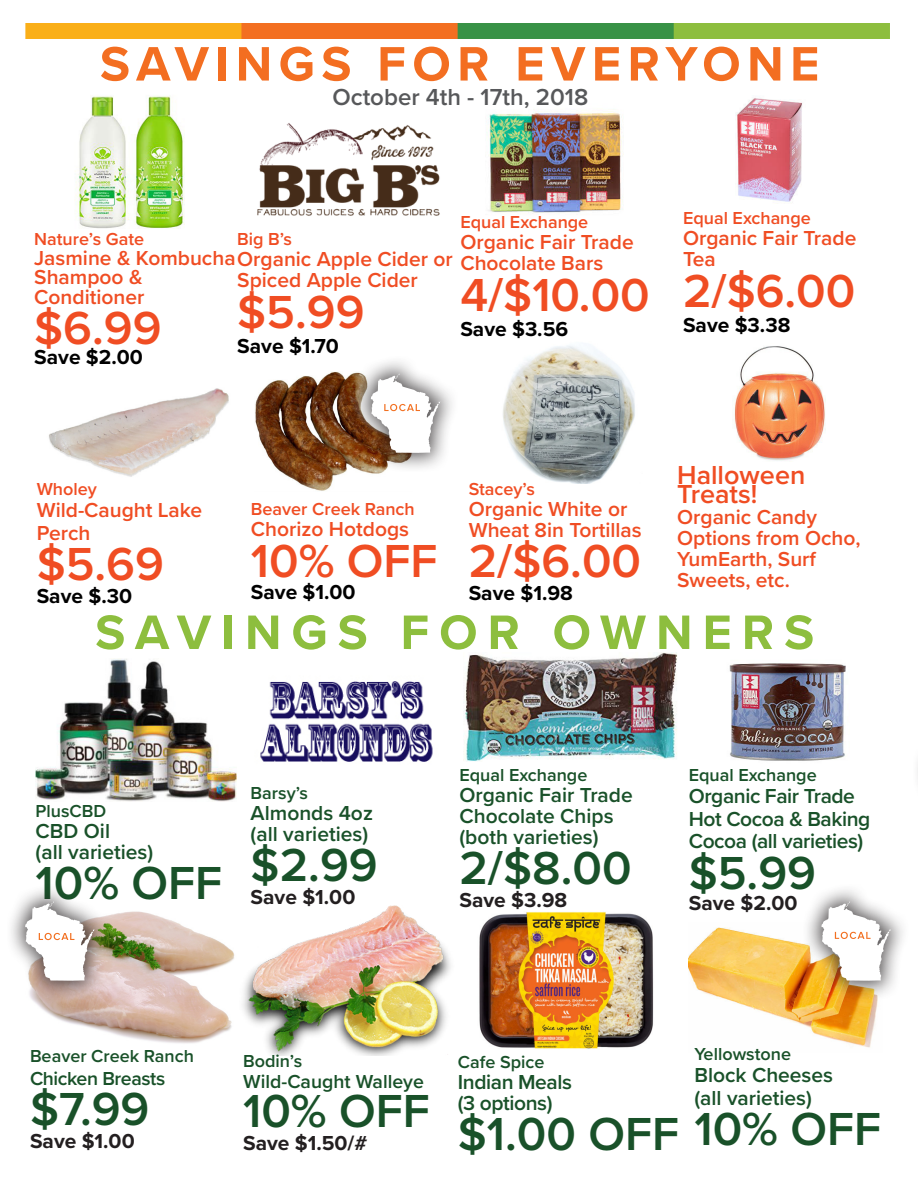
<style>
.page{position:relative;width:918px;height:1188px;background:#fff}
.page>*{position:absolute;margin:0;border:0;box-sizing:border-box;transform-origin:0 0}
.t1{font:700 50.1px "Proxima Nova";letter-spacing:.13em;color:#f36e21}
.t2{font:700 50.1px "Proxima Nova";letter-spacing:.2em;color:#8dbe3e}
.t3{font:600 48px "Proxima Nova";color:#195129}
.t4{font:600 48px "Proxima Nova";color:#f04d23}
.t5{font:600 27px/19.5px "Proxima Nova";color:#f04d23}
.t6{font:600 24px "Proxima Nova";color:#57585a}
.t7{font:600 21px/21px "Proxima Nova";color:#f04d23}
.t8{font:600 21px/21px "Proxima Nova";color:#195129}
.t9{font:600 21px/22.5px "Proxima Nova";letter-spacing:-.02em;color:#195129}
.t10{font:700 21px "Proxima Nova";color:#000}
.t11{font:700 21px "Proxima Nova";color:#231f20}
.t12{font:600 19.5px "Proxima Nova";letter-spacing:-.01em;color:#195129}
.t13{font:600 18px "Proxima Nova";color:#195129}
.t14{font:600 18px "Proxima Nova";color:#f04d23}
</style>
<div class="page">
<img style="left:689px;top:927px;width:189px;height:121px">
<img style="left:257px;top:123px;width:183px;height:93px">
<img style="left:76px;top:96px;width:109px;height:133px">
<img style="left:35px;top:659px;width:202px;height:142px">
<img style="left:488px;top:109px;width:136px;height:105px">
<img style="left:503px;top:345px;width:132px;height:138px">
<div style="left:802px;top:882px;width:108px;height:119px;background:#231f20;opacity:.75"></div>
<svg style="left:821px;top:902px;width:70px;height:79px"></svg>
<img style="left:33px;top:911px;width:202px;height:133px">
<img style="left:25px;top:24px;width:864px;height:15px">
<img style="left:255px;top:372px;width:126px;height:119px">
<img style="left:49px;top:388px;width:180px;height:89px">
<img style="left:735px;top:98px;width:67px;height:104px">
<img style="left:242px;top:906px;width:209px;height:150px">
<img style="left:729px;top:663px;width:117px;height:98px">
<img style="left:463px;top:653px;width:214px;height:109px">
<div style="left:6px;top:882px;width:108px;height:119px;background:#231f20;opacity:.75"></div>
<svg style="left:25px;top:902px;width:70px;height:79px"></svg>
<img style="left:260px;top:681px;width:173px;height:81px">
<div style="left:351px;top:355px;width:108px;height:118px;background:#231f20;opacity:.75"></div>
<svg style="left:371px;top:374px;width:69px;height:79px"></svg>
<img style="left:734px;top:346px;width:92px;height:115px">
<img style="left:479px;top:912px;width:175px;height:137px">
<p class="t1" style="left:100px;top:26px;width:721px">SAVINGS FOR EVERYONE</p>
<p class="t6" style="left:332px;top:79px;width:257px">October 4th - 17th, 2018</p>
<p class="t14" style="left:237px;top:226px;width:56px">Big B’s</p>
<p class="t7" style="left:237px;top:248px;width:217px;text-indent:-203px">Jasmine &amp; KombuchaOrganic Apple Cider or<br>Spiced Apple Cider</p>
<p class="t4" style="left:237px;top:276px;width:129px">$5.99</p>
<p class="t10" style="left:237px;top:331px;width:103px">Save $1.70</p>
<p class="t14" style="left:34px;top:226px;width:112px">Nature’s Gate</p>
<p class="t7" style="left:34px;top:266px;width:110px">Shampoo &amp;</p>
<p class="t7" style="left:34px;top:286px;width:112px">Conditioner</p>
<p class="t4" style="left:34px;top:293px;width:129px">$6.99</p>
<p class="t10" style="left:34px;top:341px;width:110px">Save $2.00</p>
<p class="t14" style="left:460px;top:209px;width:129px">Equal Exchange</p>
<p class="t7" style="left:460px;top:231px;width:175px">Organic Fair Trade</p>
<p class="t7" style="left:460px;top:252px;width:144px">Chocolate Bars</p>
<p class="t4" style="left:460px;top:259px;width:191px">4/$10.00</p>
<p class="t10" style="left:460px;top:313px;width:109px">Save $3.56</p>
<p class="t14" style="left:683px;top:205px;width:129px">Equal Exchange</p>
<p class="t7" style="left:683px;top:227px;width:175px">Organic Fair Trade<br>Tea</p>
<p class="t4" style="left:683px;top:255px;width:174px">2/$6.00</p>
<p class="t10" style="left:683px;top:310px;width:109px">Save $3.38</p>
<p class="t14" style="left:37px;top:475px;width:62px">Wholey</p>
<p class="t7" style="left:37px;top:498px;width:167px;line-height:22.5px">Wild-Caught Lake<br>Perch</p>
<p class="t4" style="left:37px;top:529px;width:129px">$5.69</p>
<p class="t10" style="left:37px;top:580px;width:97px">Save $.30</p>
<p class="t14" style="left:251px;top:496px;width:165px">Beaver Creek Ranch</p>
<p class="t7" style="left:251px;top:518px;width:160px">Chorizo Hotdogs</p>
<p class="t4" style="left:251px;top:525px;width:188px">10% OFF</p>
<p class="t10" style="left:251px;top:577px;width:106px">Save $1.00</p>
<p class="t14" style="left:469px;top:475px;width:68px">Stacey’s</p>
<p class="t7" style="left:469px;top:498px;width:175px">Organic White or<br>Wheat 8in Tortillas</p>
<p class="t4" style="left:469px;top:526px;width:174px">2/$6.00</p>
<p class="t10" style="left:469px;top:577px;width:106px">Save $1.98</p>
<p class="t5" style="left:677px;top:464px;width:130px">Halloween<br>Treats!</p>
<p class="t7" style="left:677px;top:506px;width:141px">Organic Candy</p>
<p class="t7" style="left:677px;top:527px;width:185px">Options from Ocho,<br>YumEarth, Surf<br>Sweets, etc.</p>
<p class="t2" style="left:95px;top:595px;width:720px">SAVINGS FOR OWNERS</p>
<p class="t13" style="left:36px;top:797px;width:72px">PlusCBD</p>
<p class="t8" style="left:36px;top:820px;width:76px">CBD Oil</p>
<p class="t8" style="left:36px;top:841px;width:119px">(all varieties)</p>
<p class="t3" style="left:36px;top:847px;width:188px">10% OFF</p>
<p class="t13" style="left:251px;top:779px;width:59px">Barsy’s</p>
<p class="t8" style="left:251px;top:802px;width:124px">Almonds 4oz</p>
<p class="t8" style="left:251px;top:823px;width:119px">(all varieties)</p>
<p class="t3" style="left:251px;top:830px;width:129px">$2.99</p>
<p class="t11" style="left:251px;top:881px;width:106px">Save $1.00</p>
<p class="t13" style="left:459px;top:761px;width:129px">Equal Exchange</p>
<p class="t8" style="left:459px;top:784px;width:175px">Organic Fair Trade<br>Chocolate Chips</p>
<p class="t8" style="left:459px;top:826px;width:141px">(both varieties)</p>
<p class="t3" style="left:459px;top:832px;width:174px">2/$8.00</p>
<p class="t11" style="left:459px;top:884px;width:109px">Save $3.98</p>
<p class="t13" style="left:689px;top:761px;width:129px">Equal Exchange</p>
<p class="t9" style="left:689px;top:784px;width:183px">Organic Fair Trade<br>Hot Cocoa &amp; Baking<br>Cocoa (all varieties)</p>
<p class="t3" style="left:689px;top:837px;width:129px">$5.99</p>
<p class="t11" style="left:689px;top:887px;width:110px">Save $2.00</p>
<p class="t13" style="left:30px;top:1043px;width:165px">Beaver Creek Ranch</p>
<p class="t12" style="left:30px;top:1064px;width:137px">Chicken Breasts</p>
<p class="t3" style="left:30px;top:1074px;width:121px">$7.99</p>
<p class="t11" style="left:30px;top:1125px;width:106px">Save $1.00</p>
<p class="t13" style="left:243px;top:1048px;width:61px">Bodin’s</p>
<p class="t12" style="left:243px;top:1067px;width:182px">Wild-Caught Walleye</p>
<p class="t3" style="left:243px;top:1075px;width:188px">10% OFF</p>
<p class="t11" style="left:243px;top:1127px;width:126px">Save $1.50/#</p>
<p class="t13" style="left:458px;top:1048px;width:88px">Cafe Spice</p>
<p class="t9" style="left:458px;top:1070px;width:116px">Indian Meals</p>
<p class="t9" style="left:458px;top:1091px;width:96px">(3 options)</p>
<p class="t3" style="left:458px;top:1098px;width:223px">$1.00 OFF</p>
<p class="t13" style="left:694px;top:1040px;width:98px">Yellowstone</p>
<p class="t8" style="left:694px;top:1064px;width:140px">Block Cheeses</p>
<p class="t8" style="left:694px;top:1087px;width:119px">(all varieties)</p>
<p class="t3" style="left:694px;top:1093px;width:188px">10% OFF</p>
</div>
